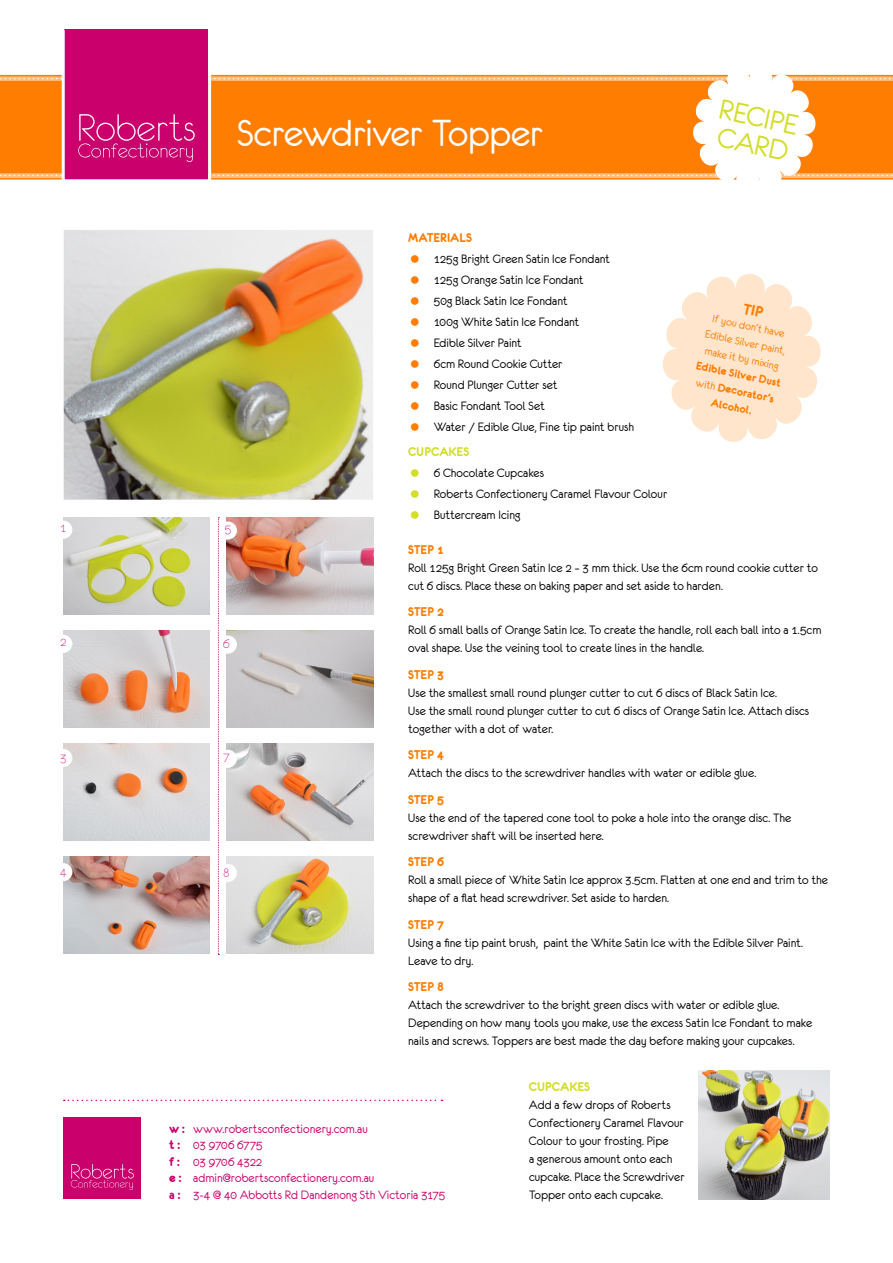
<style>
.page{position:relative;width:893px;height:1263px;background:#fff}
.page>*{position:absolute;margin:0;border:0;box-sizing:border-box;transform-origin:0 0}
.t1{font:42px "Eurofurenceregular";letter-spacing:-.02em;color:#fff}
.t2{font:31.35px/27.9px "Eurofurenceregular";color:#d3de28}
.t3{font:14.1px "Eurofurencelight";color:#ca006c}
.t4{font:13.5px/18px "Eurofurenceregular";letter-spacing:.005em;color:#000}
.t5{font:13.5px/16.5px "Eurofurenceregular";letter-spacing:.005em;color:#ca006c}
.t6{font:13.5px "Eurofurencebold";letter-spacing:.005em;color:#ff7d00}
.t7{font:13.5px "Eurofurencebold";letter-spacing:.005em;color:#d3de28}
.t8{font:12px/16.5px "Eurofurenceregular";color:#ff7d00;text-align:center}
.t9{font:12px/16.5px "Eurofurencebold";color:#ff7d00;text-align:center}
.s1{font-family:"Eurofurenceregular"}
.s2{font-family:"Eurofurencebold"}
</style>
<div class="page">
<img style="left:64px;top:630px;width:146px;height:98px">
<img style="left:227px;top:517px;width:146px;height:98px">
<img style="left:64px;top:743px;width:146px;height:98px">
<img style="left:227px;top:630px;width:146px;height:98px">
<img style="left:64px;top:517px;width:146px;height:98px">
<img style="left:227px;top:743px;width:146px;height:98px">
<img style="left:64px;top:856px;width:146px;height:98px">
<img style="left:227px;top:856px;width:146px;height:98px">
<div style="left:54px;top:521px;width:18px;height:18px;background:#fff;border-radius:50%"></div>
<div style="left:54px;top:635px;width:18px;height:18px;background:#fff;border-radius:50%"></div>
<div style="left:54px;top:749px;width:18px;height:18px;background:#fff;border-radius:50%"></div>
<div style="left:54px;top:863px;width:18px;height:18px;background:#fff;border-radius:50%"></div>
<div style="left:218px;top:521px;width:19px;height:19px;background:#fff;border-radius:50%"></div>
<div style="left:218px;top:635px;width:19px;height:19px;background:#fff;border-radius:50%"></div>
<div style="left:218px;top:750px;width:19px;height:18px;background:#fff;border-radius:50%"></div>
<div style="left:218px;top:864px;width:19px;height:18px;background:#fff;border-radius:50%"></div>
<svg style="left:218px;top:517px;width:1px;height:438px"></svg>
<img style="left:64px;top:230px;width:309px;height:270px">
<div style="left:65px;top:30px;width:143px;height:149px;background:#ca006c"></div>
<svg style="left:0;top:74px;width:893px;height:106px"></svg>
<hr style="left:62px;top:30px;width:3px;height:155px;background:#fff">
<hr style="left:208px;top:30px;width:3px;height:155px;background:#fff">
<img style="left:698px;top:1070px;width:131px;height:130px">
<div style="left:64px;top:1117px;width:77px;height:82px;background:#ca006c"></div>
<svg style="left:71px;top:1164px;width:63px;height:26px"></svg>
<svg style="left:64px;top:1100px;width:378px;height:1px"></svg>
<svg style="left:663px;top:274px;width:158px;height:168px"></svg>
<h1 class="t1" style="left:237px;top:111px;width:307px">Screwdriver Topper</h1>
<h2 class="t2" style="left:723px;top:95px;width:81px;rotate:12deg">recipe card</h2>
<p class="t6" style="left:408px;top:230px;width:65px">MATERIALS</p>
<p class="t4" style="left:434px;top:249px;width:178px">125g Bright Green Satin Ice Fondant</p>
<p class="t4" style="left:434px;top:270px;width:152px">125g Orange Satin Ice Fondant</p>
<p class="t4" style="left:434px;top:291px;width:135px">50g Black Satin Ice Fondant</p>
<p class="t4" style="left:434px;top:312px;width:147px">100g White Satin Ice Fondant</p>
<p class="t4" style="left:422px;top:333px;width:102px">Edible Silver Paint</p>
<p class="t4" style="left:434px;top:354px;width:130px">6cm Round Cookie Cutter</p>
<p class="t4" style="left:434px;top:375px;width:125px">Round Plunger Cutter set</p>
<p class="t4" style="left:434px;top:396px;width:113px">Basic Fondant Tool Set</p>
<p class="t4" style="left:434px;top:417px;width:202px">Water / Edible Glue, Fine tip paint brush</p>
<p class="t7" style="left:408px;top:445px;width:63px">CUPCAKES</p>
<p class="t4" style="left:434px;top:464px;width:112px">6 Chocolate Cupcakes</p>
<p class="t4" style="left:422px;top:485px;width:247px">Roberts Confectionery Caramel Flavour Colour</p>
<p class="t4" style="left:434px;top:506px;width:88px">Buttercream Icing</p>
<p class="t8" style="left:710px;top:309px;width:83px;rotate:12deg">If you don’t have<br>Edible Silver paint, make it by mixing</p>
<p class="t9" style="left:698px;top:357px;width:89px;rotate:12deg">EDIBLE SILVER DUST <span class="s1">with</span> DECORATOR’S<br>ALCOHOL.</p>
<p class="t3" style="left:60px;top:520px;width:8px">1</p>
<p class="t3" style="left:225px;top:521px;width:8px">5</p>
<p class="t3" style="left:60px;top:635px;width:8px">2</p>
<p class="t3" style="left:223px;top:637px;width:8px">6</p>
<p class="t3" style="left:60px;top:750px;width:8px">3</p>
<p class="t3" style="left:223px;top:749px;width:8px">7</p>
<p class="t3" style="left:60px;top:864px;width:8px">4</p>
<p class="t3" style="left:223px;top:865px;width:8px">8</p>
<p class="t6" style="left:408px;top:543px;width:37px">STEP 1</p>
<p class="t4" style="left:408px;top:558px;width:411px">Roll 125g Bright Green Satin Ice 2 – 3 mm thick. Use the 6cm round cookie cutter to cut 6 discs. Place these on baking paper and set aside to harden.</p>
<p class="t6" style="left:408px;top:605px;width:37px">STEP 2</p>
<p class="t4" style="left:408px;top:621px;width:415px">Roll 6 small balls of Orange Satin Ice. To create the handle, roll each ball into a 1.5cm oval shape. Use the veining tool to create lines in the handle.</p>
<p class="t6" style="left:408px;top:668px;width:37px">STEP 3</p>
<p class="t4" style="left:408px;top:683px;width:402px">Use the smallest small round plunger cutter to cut 6 discs of Black Satin Ice.<br>Use the small round plunger cutter to cut 6 discs of Orange Satin Ice. Attach discs together with a dot of water.</p>
<p class="t6" style="left:408px;top:748px;width:37px">STEP 4</p>
<p class="t4" style="left:408px;top:764px;width:350px">Attach the discs to the screwdriver handles with water or edible glue.</p>
<p class="t6" style="left:408px;top:792px;width:37px">STEP 5</p>
<p class="t4" style="left:408px;top:808px;width:385px">Use the end of the tapered cone tool to poke a hole into the orange disc. The screwdriver shaft will be inserted here.</p>
<p class="t6" style="left:408px;top:855px;width:37px">STEP 6</p>
<p class="t4" style="left:408px;top:871px;width:421px">Roll a small piece of White Satin Ice approx 3.5cm. Flatten at one end and trim to the shape of a flat head screwdriver. Set aside to harden.</p>
<p class="t6" style="left:408px;top:917px;width:37px">STEP 7</p>
<p class="t4" style="left:408px;top:933px;width:396px">Using a fine tip paint brush, paint the White Satin Ice with the Edible Silver Paint.<br>Leave to dry.</p>
<p class="t6" style="left:408px;top:980px;width:37px">STEP 8</p>
<p class="t4" style="left:408px;top:996px;width:405px">Attach the screwdriver to the bright green discs with water or edible glue.<br>Depending on how many tools you make, use the excess Satin Ice Fondant to make nails and screws. Toppers are best made the day before making your cupcakes.</p>
<p class="t5" style="left:169px;top:1120px;width:278px"><span class="s2">W :</span> www.robertsconfectionery.com.au<br><span class="s2">T :</span> 03 9706 6775<br><span class="s2">F :</span> 03 9706 4322<br><span class="s2">E :</span> admin@robertsconfectionery.com.au<br><span class="s2">A :</span> 3-4 @ 40 Abbotts Rd Dandenong Sth Victoria 3175</p>
<p class="t7" style="left:529px;top:1080px;width:63px">CUPCAKES</p>
<p class="t4" style="left:529px;top:1096px;width:157px">Add a few drops of Roberts<br>Confectionery Caramel Flavour<br>Colour to your frosting. Pipe<br>a generous amount onto each cupcake. Place the Screwdriver<br>Topper onto each cupcake.</p>
</div>
